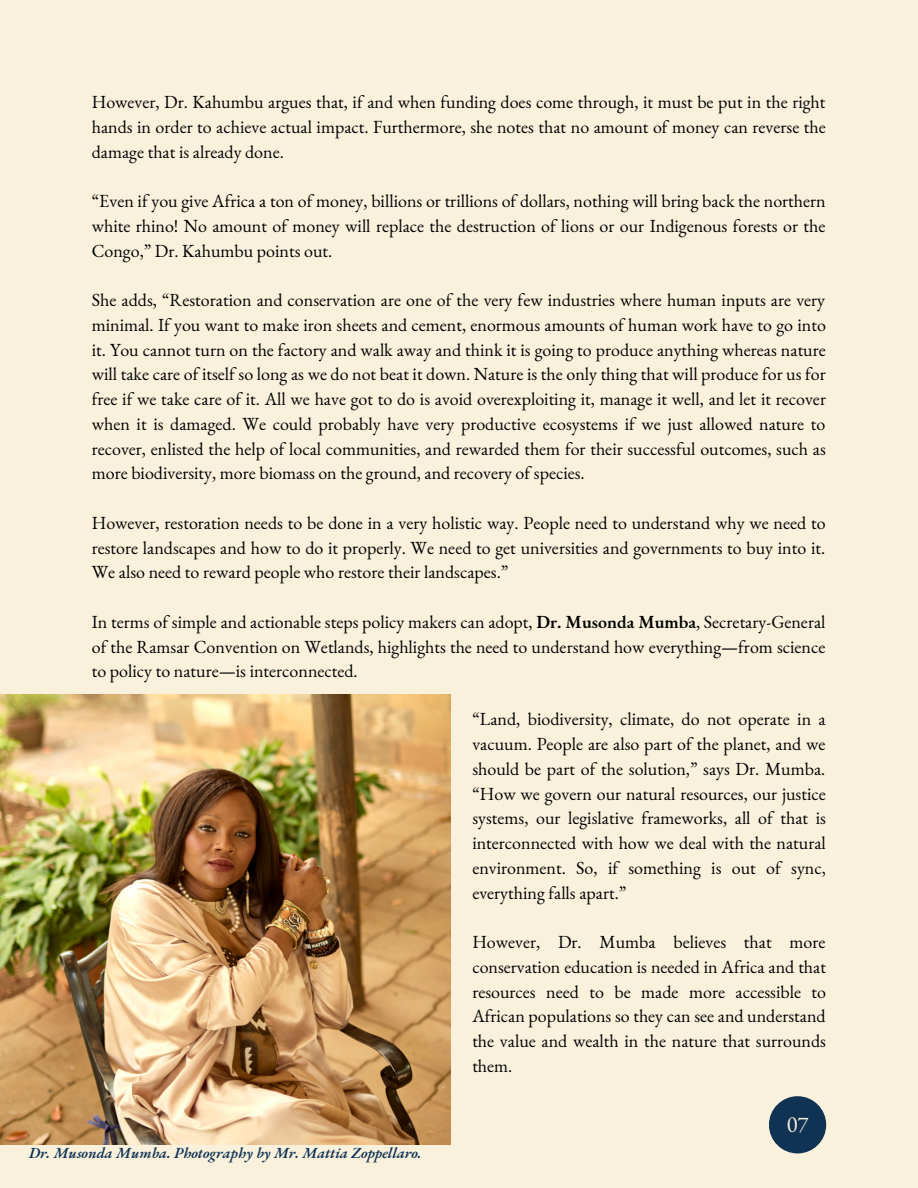
<style>
.page{position:relative;width:918px;height:1188px;background:#faf1dd}
.page>*{position:absolute;margin:0;border:0;box-sizing:border-box;transform-origin:0 0}
.t1{font:22.5px "EB Garamond";color:#faf1dd}
.t2{font:18px/24.8px "EB Garamond";color:#000;text-align:justify}
.t3{font:italic 600 15px "EB Garamond";color:#103354}
.s1{font-weight:600}
</style>
<div class="page">
<div style="left:769px;top:1096px;width:57px;height:57px;background:#103354;border-radius:50%"></div>
<img style="left:0;top:694px;width:451px;height:451px">
<p class="t2" style="left:92px;top:89px;width:736px">However, Dr. Kahumbu argues that, if and when funding does come through, it must be put in the right hands in order to achieve actual impact. Furthermore, she notes that no amount of money can reverse the damage that is already done.</p>
<p class="t2" style="left:92px;top:188px;width:735px">“Even if you give Africa a ton of money, billions or trillions of dollars, nothing will bring back the northern white rhino! No amount of money will replace the destruction of lions or our Indigenous forests or the Congo,” Dr. Kahumbu points out.</p>
<p class="t2" style="left:92px;top:287px;width:736px">She adds, “Restoration and conservation are one of the very few industries where human inputs are very minimal. If you want to make iron sheets and cement, enormous amounts of human work have to go into it. You cannot turn on the factory and walk away and think it is going to produce anything whereas nature will take care of itself so long as we do not beat it down. Nature is the only thing that will produce for us for free if we take care of it. All we have got to do is avoid overexploiting it, manage it well, and let it recover when it is damaged. We could probably have very productive ecosystems if we just allowed nature to recover, enlisted the help of local communities, and rewarded them for their successful outcomes, such as more biodiversity, more biomass on the ground, and recovery of species.</p>
<p class="t2" style="left:92px;top:510px;width:735px">However, restoration needs to be done in a very holistic way. People need to understand why we need to restore landscapes and how to do it properly. We need to get universities and governments to buy into it.<br>We also need to reward people who restore their landscapes.”</p>
<p class="t2" style="left:92px;top:609px;width:735px">In terms of simple and actionable steps policy makers can adopt, <span class="s1">Dr. Musonda Mumba</span>, Secretary-General of the Ramsar Convention on Wetlands, highlights the need to understand how everything—from science to policy to nature—is interconnected.</p>
<p class="t2" style="left:472px;top:707px;width:355px">“Land, biodiversity, climate, do not operate in a vacuum. People are also part of the planet, and we should be part of the solution,” says Dr. Mumba. “How we govern our natural resources, our justice systems, our legislative frameworks, all of that is interconnected with how we deal with the natural environment. So, if something is out of sync, everything falls apart.”</p>
<p class="t2" style="left:472px;top:929px;width:355px">However, Dr. Mumba believes that more conservation education is needed in Africa and that resources need to be made more accessible to African populations so they can see and understand the value and wealth in the nature that surrounds them.</p>
<p class="t3" style="left:29px;top:1143px;width:394px">Dr. Musonda Mumba. Photography by Mr. Mattia Zoppellaro.</p>
<p class="t1" style="left:787px;top:1110px;width:23px">07</p>
</div>
